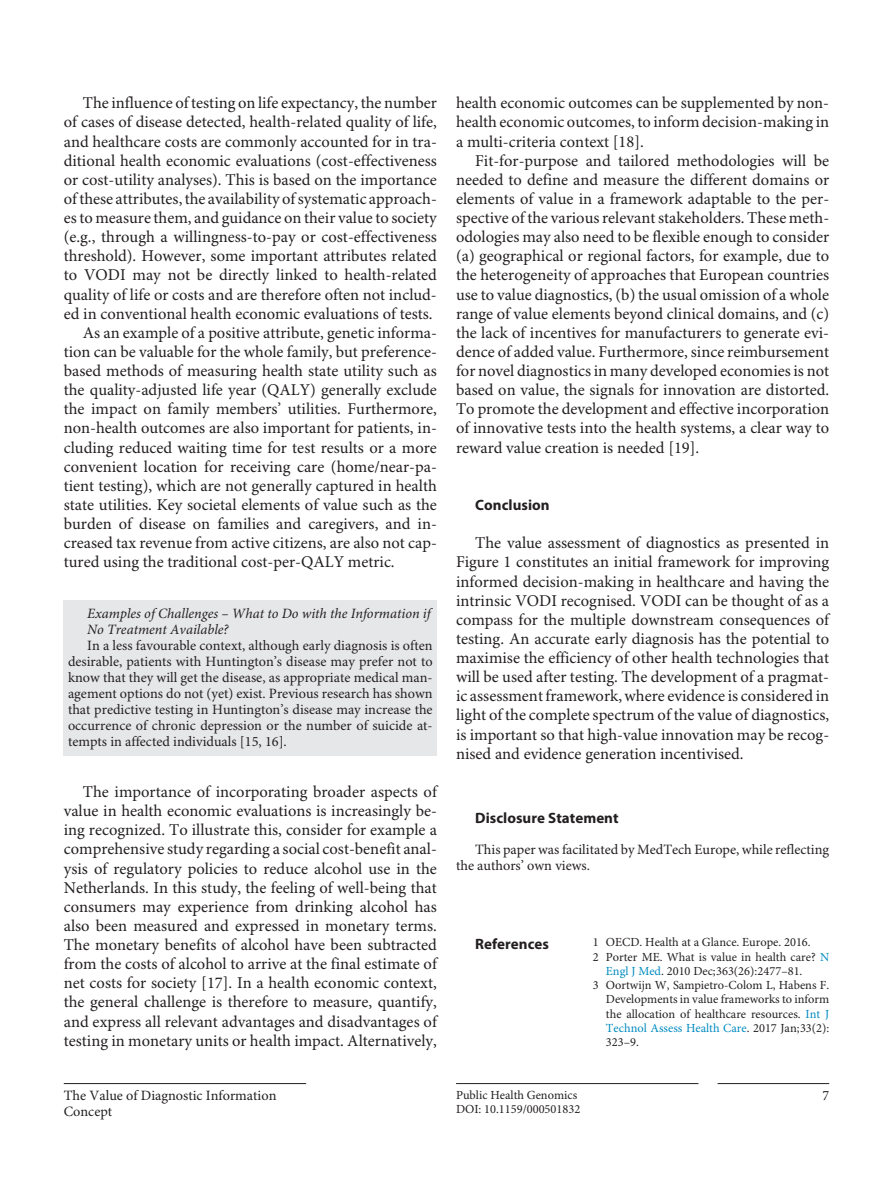
<style>
.page{position:relative;width:893px;height:1191px;background:#fff}
.page>*{position:absolute;margin:0;border:0;box-sizing:border-box;transform-origin:0 0}
.t1{font:16.5px/19px "Minion Pro";color:#231f20;text-align:justify}
.t2{font:700 15px "Myriad Pro";letter-spacing:.005em;color:#231f20}
.t3{font:14.25px/15.9px "Minion Pro";color:#231f20}
.t4{font:italic 14.25px/15.9px "Minion Pro";color:#231f20}
.t5{font:12.3px "Minion Pro";color:#231f20}
.t6{font:12.3px "Minion Pro";color:#008bc0}
.s1{color:#008bc0}
.s2{color:#231f20}
</style>
<div class="page">
<hr style="left:718px;top:1083px;width:111px;height:1px;background:#231f20">
<hr style="left:456px;top:1083px;width:242px;height:1px;background:#231f20">
<hr style="left:64px;top:1083px;width:242px;height:1px;background:#231f20">
<div style="left:64px;top:600px;width:373px;height:155px;background:#e6e7e9"></div>
<p class="t1" style="left:83px;top:94px;width:356px">The influence of testing on life expectancy, the number</p>
<p class="t1" style="left:64px;top:113px;width:375px">of cases of disease detected, health-related quality of life,</p>
<p class="t1" style="left:64px;top:132px;width:375px">and healthcare costs are commonly accounted for in tra-</p>
<p class="t1" style="left:64px;top:151px;width:375px">ditional health economic evaluations (cost-effectiveness</p>
<p class="t1" style="left:64px;top:171px;width:375px">or cost-utility analyses). This is based on the importance</p>
<p class="t1" style="left:64px;top:190px;width:375px">of these attributes, the availability of systematic approach-</p>
<p class="t1" style="left:64px;top:209px;width:375px">es to measure them, and guidance on their value to society</p>
<p class="t1" style="left:64px;top:228px;width:375px">(e.g., through a willingness-to-pay or cost-effectiveness</p>
<p class="t1" style="left:64px;top:247px;width:375px">threshold). However, some important attributes related</p>
<p class="t1" style="left:64px;top:266px;width:375px">to VODI may not be directly linked to health-related</p>
<p class="t1" style="left:64px;top:285px;width:375px">quality of life or costs and are therefore often not includ-</p>
<p class="t1" style="left:64px;top:304px;width:370px">ed in conventional health economic evaluations of tests.</p>
<p class="t1" style="left:83px;top:324px;width:356px">As an example of a positive attribute, genetic informa-</p>
<p class="t1" style="left:64px;top:343px;width:375px">tion can be valuable for the whole family, but preference-</p>
<p class="t1" style="left:64px;top:362px;width:375px">based methods of measuring health state utility such as</p>
<p class="t1" style="left:64px;top:381px;width:375px">the quality-adjusted life year (QALY) generally exclude</p>
<p class="t1" style="left:64px;top:400px;width:375px">the impact on family members’ utilities. Furthermore,</p>
<p class="t1" style="left:64px;top:419px;width:375px">non-health outcomes are also important for patients, in-</p>
<p class="t1" style="left:64px;top:438px;width:375px">cluding reduced waiting time for test results or a more</p>
<p class="t1" style="left:64px;top:457px;width:375px">convenient location for receiving care (home/near-pa-</p>
<p class="t1" style="left:64px;top:477px;width:375px">tient testing), which are not generally captured in health</p>
<p class="t1" style="left:64px;top:496px;width:375px">state utilities. Key societal elements of value such as the</p>
<p class="t1" style="left:64px;top:515px;width:375px">burden of disease on families and caregivers, and in-</p>
<p class="t1" style="left:64px;top:534px;width:375px">creased tax revenue from active citizens, are also not cap-</p>
<p class="t1" style="left:64px;top:553px;width:332px">tured using the traditional cost-per-QALY metric.</p>
<p class="t4" style="left:87px;top:606px;width:345px">Examples of Challenges – What to Do with the Information if<br>No Treatment Available?</p>
<p class="t3" style="left:68px;top:638px;width:366px;text-align:justify;text-indent:19px">In a less favourable context, although early diagnosis is often desirable, patients with Huntington’s disease may prefer not to know that they will get the disease, as appropriate medical man&shy;agement options do not (yet) exist. Previous research has shown that predictive testing in Huntington’s disease may increase the occurrence of chronic depression or the number of suicide at&shy;tempts in affected individuals [15, 16].</p>
<p class="t1" style="left:64px;top:783px;width:375px;text-indent:19px">The importance of incorporating broader aspects of value in health economic evaluations is increasingly be&shy;ing recognized. To illustrate this, consider for example a comprehensive study regarding a social cost-benefit anal&shy;ysis of regulatory policies to reduce alcohol use in the Netherlands. In this study, the feeling of well-being that consumers may experience from drinking alcohol has also been measured and expressed in monetary terms.<br>The monetary benefits of alcohol have been subtracted from the costs of alcohol to arrive at the final estimate of net costs for society [17]. In a health economic context, the general challenge is therefore to measure, quantify, and express all relevant advantages and disadvantages of testing in monetary units or health impact. Alternatively,</p>
<p class="t1" style="left:456px;top:94px;width:375px">health economic outcomes can be supplemented by non&shy;health economic outcomes, to inform decision-making in a multi-criteria context [18].</p>
<p class="t1" style="left:456px;top:151px;width:375px;text-indent:19px">Fit-for-purpose and tailored methodologies will be needed to define and measure the different domains or elements of value in a framework adaptable to the per&shy;spective of the various relevant stakeholders. These meth&shy;odologies may also need to be flexible enough to consider (a) geographical or regional factors, for example, due to the heterogeneity of approaches that European countries use to value diagnostics, (b) the usual omission of a whole range of value elements beyond clinical domains, and (c) the lack of incentives for manufacturers to generate evi&shy;dence of added value. Furthermore, since reimbursement for novel diagnostics in many developed economies is not based on value, the signals for innovation are distorted.<br>To promote the development and effective incorporation of innovative tests into the health systems, a clear way to reward value creation is needed [19].</p>
<p class="t2" style="left:475px;top:496px;width:76px">Conclusion</p>
<p class="t1" style="left:456px;top:534px;width:375px;text-indent:19px">The value assessment of diagnostics as presented in Figure 1 constitutes an initial framework for improving informed decision-making in healthcare and having the intrinsic VODI recognised. VODI can be thought of as a compass for the multiple downstream consequences of testing. An accurate early diagnosis has the potential to maximise the efficiency of other health technologies that will be used after testing. The development of a pragmat&shy;ic assessment framework, where evidence is considered in light of the complete spectrum of the value of diagnostics, is important so that high-value innovation may be recog&shy;nised and evidence generation incentivised.</p>
<p class="t2" style="left:475px;top:809px;width:145px">Disclosure Statement</p>
<p class="t3" style="left:456px;top:842px;width:375px;text-indent:19px">This paper was facilitated by MedTech Europe, while reflecting the authors’ own views.</p>
<p class="t2" style="left:475px;top:935px;width:75px">References</p>
<p class="t5" style="left:593px;top:935px;width:219px">1 OECD. Health at a Glance. Europe. 2016.</p>
<p class="t5" style="left:593px;top:949px;width:238px">2 Porter ME. What is value in health care? <span class="s1">N</span></p>
<p class="t5" style="left:606px;top:963px;width:198px"><span class="s1">Engl J Med</span>. 2010 Dec;363(26):2477–81.</p>
<p class="t5" style="left:593px;top:977px;width:238px">3 Oortwijn W, Sampietro-Colom L, Habens F.</p>
<p class="t5" style="left:606px;top:992px;width:225px">Developments in value frameworks to inform</p>
<p class="t5" style="left:606px;top:1006px;width:225px">the allocation of healthcare resources. <span class="s1">Int J</span></p>
<p class="t6" style="left:606px;top:1020px;width:225px">Technol Assess Health Care<span class="s2">. 2017 Jan;33(2):</span></p>
<p class="t5" style="left:606px;top:1034px;width:35px">323–9.</p>
<p class="t3" style="left:64px;top:1088px;width:214px">The Value of Diagnostic Information<br>Concept</p>
<p class="t5" style="left:456px;top:1087px;width:123px">Public Health Genomics</p>
<p class="t3" style="left:822px;top:1088px;width:8px">7</p>
<p class="t5" style="left:456px;top:1101px;width:126px">DOI: 10.1159/000501832</p>
</div>
